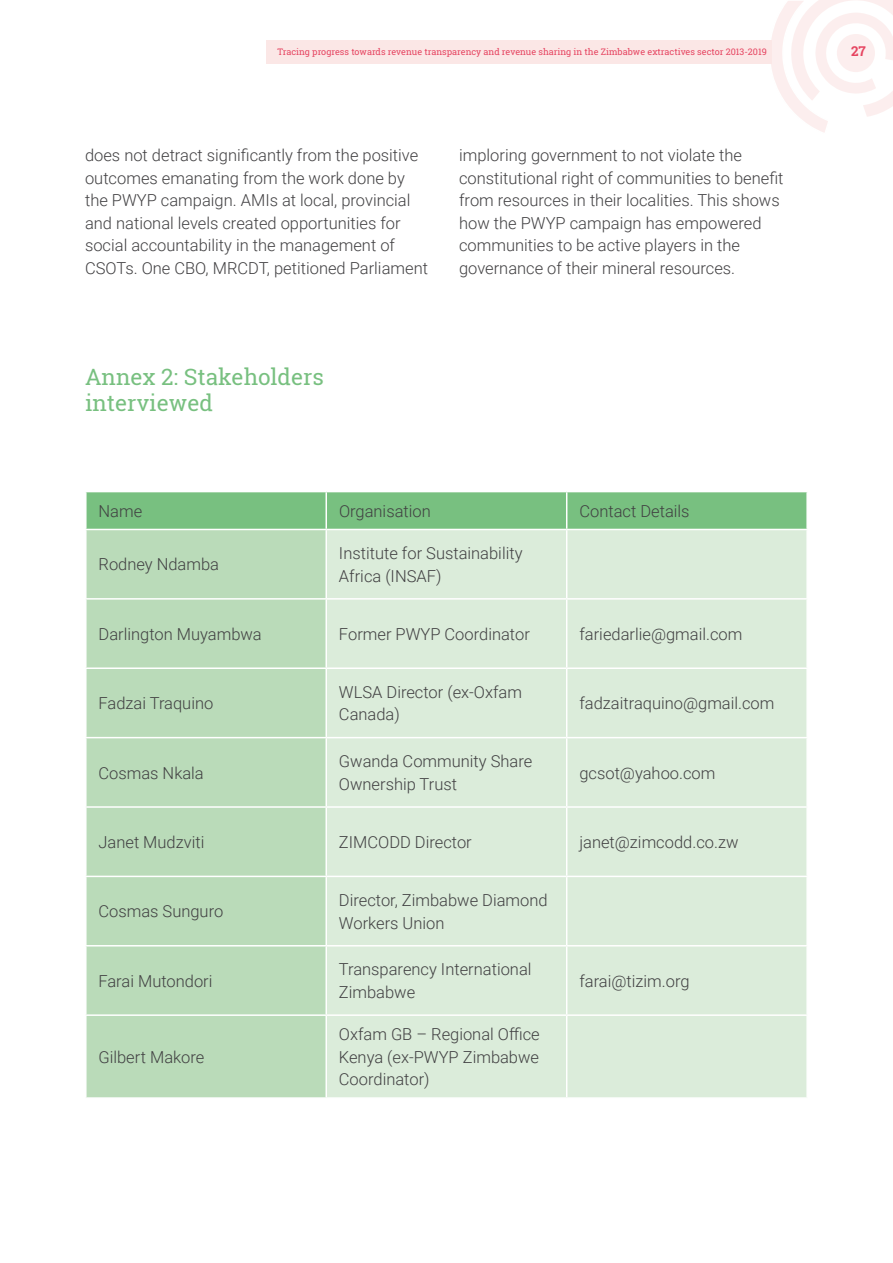
<style>
.page{position:relative;width:893px;height:1263px;background:#fff}
.page>*{position:absolute;margin:0;border:0;box-sizing:border-box;transform-origin:0 0}
.t1{font:22.5px/25.5px "Roboto Slab";color:#78c080}
.t2{font:300 16.5px/22.5px "Roboto";color:#414042}
.t3{font:700 13.5px "Roboto Slab";color:#e64561}
.t4{font:9px "Roboto Slab";color:#e64561}
</style>
<div class="page">
<svg style="left:768px;top:0;width:125px;height:132px"></svg>
<div style="left:267px;top:41px;width:505px;height:23px;background:#fbe7e6"></div>
<div style="left:87px;top:492px;width:719px;height:37px;background:#78c080"></div>
<div style="left:87px;top:530px;width:238px;height:567px;background:#badbb9"></div>
<div style="left:327px;top:530px;width:479px;height:567px;background:#dbecda"></div>
<hr style="left:325px;top:492px;width:2px;height:37px;background:#fff">
<hr style="left:566px;top:492px;width:1px;height:37px;background:#fff">
<hr style="left:566px;top:530px;width:1px;height:68px;background:#fff">
<hr style="left:85px;top:598px;width:241px;height:2px;background:#fff">
<hr style="left:326px;top:598px;width:241px;height:2px;background:#fff">
<hr style="left:567px;top:598px;width:241px;height:2px;background:#fff">
<hr style="left:566px;top:600px;width:1px;height:67px;background:#fff">
<hr style="left:85px;top:667px;width:241px;height:2px;background:#fff">
<hr style="left:326px;top:667px;width:241px;height:2px;background:#fff">
<hr style="left:567px;top:667px;width:241px;height:2px;background:#fff">
<hr style="left:566px;top:669px;width:1px;height:68px;background:#fff">
<hr style="left:85px;top:737px;width:241px;height:1px;background:#fff">
<hr style="left:326px;top:737px;width:241px;height:1px;background:#fff">
<hr style="left:567px;top:737px;width:241px;height:1px;background:#fff">
<hr style="left:566px;top:738px;width:1px;height:68px;background:#fff">
<hr style="left:85px;top:806px;width:241px;height:2px;background:#fff">
<hr style="left:326px;top:806px;width:241px;height:2px;background:#fff">
<hr style="left:567px;top:806px;width:241px;height:2px;background:#fff">
<hr style="left:566px;top:808px;width:1px;height:68px;background:#fff">
<hr style="left:85px;top:876px;width:241px;height:1px;background:#fff">
<hr style="left:326px;top:876px;width:241px;height:1px;background:#fff">
<hr style="left:567px;top:876px;width:241px;height:1px;background:#fff">
<hr style="left:566px;top:877px;width:1px;height:68px;background:#fff">
<hr style="left:85px;top:945px;width:241px;height:1px;background:#fff">
<hr style="left:326px;top:945px;width:241px;height:1px;background:#fff">
<hr style="left:567px;top:945px;width:241px;height:1px;background:#fff">
<hr style="left:566px;top:946px;width:1px;height:68px;background:#fff">
<hr style="left:85px;top:1014px;width:241px;height:2px;background:#fff">
<hr style="left:326px;top:1014px;width:241px;height:2px;background:#fff">
<hr style="left:567px;top:1014px;width:241px;height:2px;background:#fff">
<hr style="left:566px;top:1016px;width:1px;height:81px;background:#fff">
<p class="t4" style="left:277px;top:46px;width:491px">Tracing progress towards revenue transparency and revenue sharing in the Zimbabwe extractives sector 2013-2019</p>
<p class="t3" style="left:851px;top:42px;width:16px">27</p>
<p class="t2" style="left:85px;top:143px;width:344px">does not detract significantly from the positive outcomes emanating from the work done by the PWYP campaign. AMIs at local, provincial and national levels created opportunities for social accountability in the management of CSOTs. One CBO, MRCDT, petitioned Parliament</p>
<p class="t2" style="left:459px;top:144px;width:326px">imploring government to not violate the constitutional right of communities to benefit from resources in their localities. This shows how the PWYP campaign has empowered communities to be active players in the governance of their mineral resources.</p>
<h1 class="t1" style="left:85px;top:364px;width:240px">Annex 2: Stakeholders interviewed</h1>
<p class="t2" style="left:99px;top:499px;width:45px">Name</p>
<p class="t2" style="left:339px;top:499px;width:93px">Organisation</p>
<p class="t2" style="left:579px;top:499px;width:112px">Contact Details</p>
<p class="t2" style="left:99px;top:553px;width:122px">Rodney Ndamba</p>
<p class="t2" style="left:339px;top:541px;width:185px">Institute for Sustainability<br>Africa (INSAF)</p>
<p class="t2" style="left:99px;top:622px;width:165px">Darlington Muyambwa</p>
<p class="t2" style="left:339px;top:622px;width:192px">Former PWYP Coordinator</p>
<p class="t2" style="left:579px;top:622px;width:164px">fariedarlie@gmail.com</p>
<p class="t2" style="left:99px;top:691px;width:116px">Fadzai Traquino</p>
<p class="t2" style="left:339px;top:680px;width:185px">WLSA Director (ex-Oxfam<br>Canada)</p>
<p class="t2" style="left:579px;top:691px;width:197px">fadzaitraquino@gmail.com</p>
<p class="t2" style="left:98px;top:761px;width:107px">Cosmas Nkala</p>
<p class="t2" style="left:339px;top:749px;width:195px">Gwanda Community Share<br>Ownership Trust</p>
<p class="t2" style="left:579px;top:761px;width:138px">gcsot@yahoo.com</p>
<p class="t2" style="left:98px;top:830px;width:107px">Janet Mudzviti</p>
<p class="t2" style="left:339px;top:830px;width:134px">ZIMCODD Director</p>
<p class="t2" style="left:579px;top:830px;width:161px">janet@zimcodd.co.zw</p>
<p class="t2" style="left:98px;top:899px;width:126px">Cosmas Sunguro</p>
<p class="t2" style="left:339px;top:888px;width:210px">Director, Zimbabwe Diamond<br>Workers Union</p>
<p class="t2" style="left:98px;top:969px;width:116px">Farai Mutondori</p>
<p class="t2" style="left:339px;top:958px;width:194px">Transparency International<br>Zimbabwe</p>
<p class="t2" style="left:579px;top:969px;width:112px">farai@tizim.org</p>
<p class="t2" style="left:98px;top:1045px;width:107px">Gilbert Makore</p>
<p class="t2" style="left:339px;top:1022px;width:202px;text-align:justify">Oxfam GB – Regional Office Kenya (ex-PWYP Zimbabwe Coordinator)</p>
</div>
